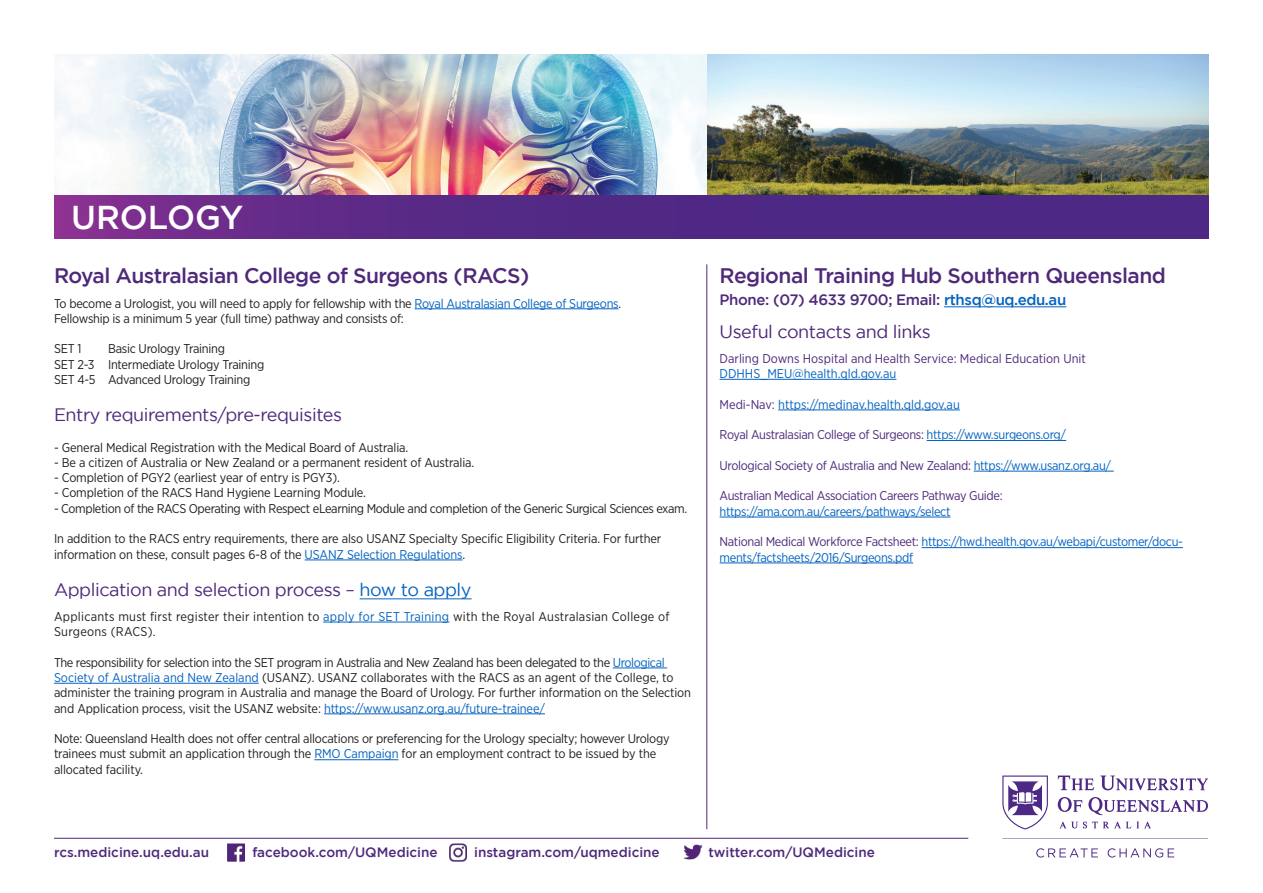
<style>
.page{position:relative;width:1263px;height:893px;background:#fff}
.page>*{position:absolute;margin:0;border:0;box-sizing:border-box;transform-origin:0 0}
.t1{font:500 33px "Gotham";color:#fff}
.t2{font:500 21px "Gotham";letter-spacing:-.025em;color:#4e297a}
.t3{font:18px "Gotham";letter-spacing:-.025em;color:#4e297a}
.t4{font:500 15px "Gotham";letter-spacing:-.025em;color:#4e297a}
.t5{font:500 13.5px "Gotham";color:#4e297a}
.t6{font:12.75px/15.3px "Gotham Narrow";letter-spacing:-.01em;color:#231f20}
.t7{font:12.75px/15.3px "Gotham Narrow";letter-spacing:-.025em;color:#4e297a}
.t8{font:12.75px/15.3px "Gotham Narrow";letter-spacing:-.025em;color:#0563c1}
.t9{font:12.75px/15.3px "Gotham Narrow";letter-spacing:.02em;color:#231f20}
.t10{font:12.75px "Gotham Narrow";letter-spacing:-.03em;color:#231f20}
.t11{font:12.75px "Gotham Narrow";color:#0563c1}
.t12{font:12.75px "Gotham Narrow";color:#4e297a}
.s1{color:#0563c1}
.s2{color:#4e297a}
</style>
<div class="page">
<hr style="left:706px;top:264px;width:1px;height:565px;background:#4e297a">
<svg style="left:1002px;top:775px;width:206px;height:82px"></svg>
<img style="left:218px;top:837px;width:36px;height:25px">
<img style="left:440px;top:837px;width:35px;height:25px">
<img style="left:676px;top:837px;width:35px;height:23px">
<hr style="left:54px;top:838px;width:914px;height:1px;background:#4e297a">
<svg style="left:54px;top:195px;width:1155px;height:44px;background:#582986"></svg>
<img style="left:54px;top:54px;width:1155px;height:141px">
<hr style="left:944px;top:307px;width:122px;height:1px;background:#0563c1">
<hr style="left:720px;top:379px;width:176px;height:1px;background:#0563c1">
<hr style="left:778px;top:410px;width:182px;height:1px;background:#0563c1">
<hr style="left:927px;top:440px;width:139px;height:1px;background:#0563c1">
<hr style="left:974px;top:471px;width:140px;height:1px;background:#0563c1">
<hr style="left:720px;top:517px;width:230px;height:1px;background:#0563c1">
<hr style="left:921px;top:547px;width:262px;height:1px;background:#0563c1">
<hr style="left:720px;top:563px;width:193px;height:1px;background:#0563c1">
<hr style="left:415px;top:308px;width:203px;height:1px;background:#0563c1">
<hr style="left:305px;top:560px;width:158px;height:1px;background:#0563c1">
<hr style="left:360px;top:599px;width:112px;height:1px;background:#0563c1">
<hr style="left:323px;top:622px;width:126px;height:1px;background:#0563c1">
<hr style="left:613px;top:668px;width:54px;height:1px;background:#0563c1">
<hr style="left:54px;top:683px;width:205px;height:1px;background:#0563c1">
<hr style="left:324px;top:713px;width:221px;height:1px;background:#0563c1">
<hr style="left:314px;top:759px;width:84px;height:1px;background:#0563c1">
<h1 class="t1" style="left:71px;top:198px;width:174px">UROLOGY</h1>
<p class="t2" style="left:54px;top:264px;width:477px">Royal Australasian College of Surgeons (RACS)</p>
<p class="t6" style="left:54px;top:295px;width:569px">To become a Urologist, you will need to apply for fellowship with the <span class="s1">Royal Australasian College of Surgeons</span>.</p>
<p class="t6" style="left:54px;top:310px;width:351px">Fellowship is a minimum 5 year (full time) pathway and consists of:</p>
<p class="t6" style="left:54px;top:341px;width:29px">SET 1</p>
<p class="t6" style="left:108px;top:341px;width:119px">Basic Urology Training</p>
<p class="t6" style="left:54px;top:356px;width:212px">SET 2-3 Intermediate Urology Training</p>
<p class="t6" style="left:54px;top:372px;width:198px">SET 4-5 Advanced Urology Training</p>
<p class="t3" style="left:54px;top:405px;width:290px">Entry requirements/pre-requisites</p>
<p class="t6" style="left:54px;top:439px;width:356px">- General Medical Registration with the Medical Board of Australia.</p>
<p class="t6" style="left:54px;top:454px;width:422px">- Be a citizen of Australia or New Zealand or a permanent resident of Australia.</p>
<p class="t6" style="left:54px;top:470px;width:287px">- Completion of PGY2 (earliest year of entry is PGY3).</p>
<p class="t6" style="left:54px;top:485px;width:314px">- Completion of the RACS Hand Hygiene Learning Module.</p>
<p class="t10" style="left:54px;top:500px;width:635px">- Completion of the RACS Operating with Respect eLearning Module and completion of the Generic Surgical Sciences exam.</p>
<p class="t6" style="left:54px;top:531px;width:609px">In addition to the RACS entry requirements, there are also USANZ Specialty Specific Eligibility Criteria. For further information on these, consult pages 6-8 of the <span class="s1">USANZ Selection Regulations</span>.</p>
<p class="t3" style="left:54px;top:580px;width:419px">Application and selection process – <span class="s1">how to apply</span></p>
<p class="t9" style="left:54px;top:608px;width:617px">Applicants must first register their intention to <span class="s1">apply for SET Training</span> with the Royal Australasian College of<br>Surgeons (RACS).</p>
<p class="t6" style="left:54px;top:654px;width:639px">The responsibility for selection into the SET program in Australia and New Zealand has been delegated to the <span class="s1">Urological Society of Australia and New Zealand</span> (USANZ). USANZ collaborates with the RACS as an agent of the College, to administer the training program in Australia and manage the Board of Urology. For further information on the Selection and Application process, visit the USANZ website: <span class="s1">https://www.usanz.org.au/future-trainee/</span></p>
<p class="t6" style="left:54px;top:731px;width:617px">Note: Queensland Health does not offer central allocations or preferencing for the Urology specialty; however Urology trainees must submit an application through the <span class="s1">RMO Campaign</span> for an employment contract to be issued by the allocated facility.</p>
<p class="t2" style="left:720px;top:264px;width:448px">Regional Training Hub Southern Queensland</p>
<p class="t4" style="left:720px;top:291px;width:348px">Phone: (07) 4633 9700; Email: <span class="s1">rthsq@uq.edu.au</span></p>
<p class="t3" style="left:720px;top:322px;width:213px">Useful contacts and links</p>
<p class="t12" style="left:720px;top:350px;width:368px">Darling Downs Hospital and Health Service: Medical Education Unit</p>
<p class="t11" style="left:720px;top:366px;width:178px">DDHHS_MEU@health.qld.gov.au</p>
<p class="t11" style="left:720px;top:396px;width:242px"><span class="s2">Medi-Nav:</span> https://medinav.health.qld.gov.au</p>
<p class="t7" style="left:720px;top:427px;width:348px">Royal Australasian College of Surgeons: <span class="s1">https://www.surgeons.org/</span></p>
<p class="t7" style="left:720px;top:457px;width:393px">Urological Society of Australia and New Zealand: <span class="s1">https://www.usanz.org.au/</span></p>
<p class="t7" style="left:720px;top:488px;width:285px">Australian Medical Association Careers Pathway Guide: <span class="s1">https://ama.com.au/careers/pathways/select</span></p>
<p class="t8" style="left:720px;top:534px;width:465px"><span class="s2">National Medical Workforce Factsheet:</span> https://hwd.health.gov.au/webapi/customer/docu&shy;ments/factsheets/2016/Surgeons.pdf</p>
<p class="t5" style="left:54px;top:845px;width:157px">rcs.medicine.uq.edu.au</p>
<p class="t5" style="left:252px;top:845px;width:187px">facebook.com/UQMedicine</p>
<p class="t5" style="left:474px;top:845px;width:187px">instagram.com/uqmedicine</p>
<p class="t5" style="left:708px;top:845px;width:168px">twitter.com/UQMedicine</p>
</div>
